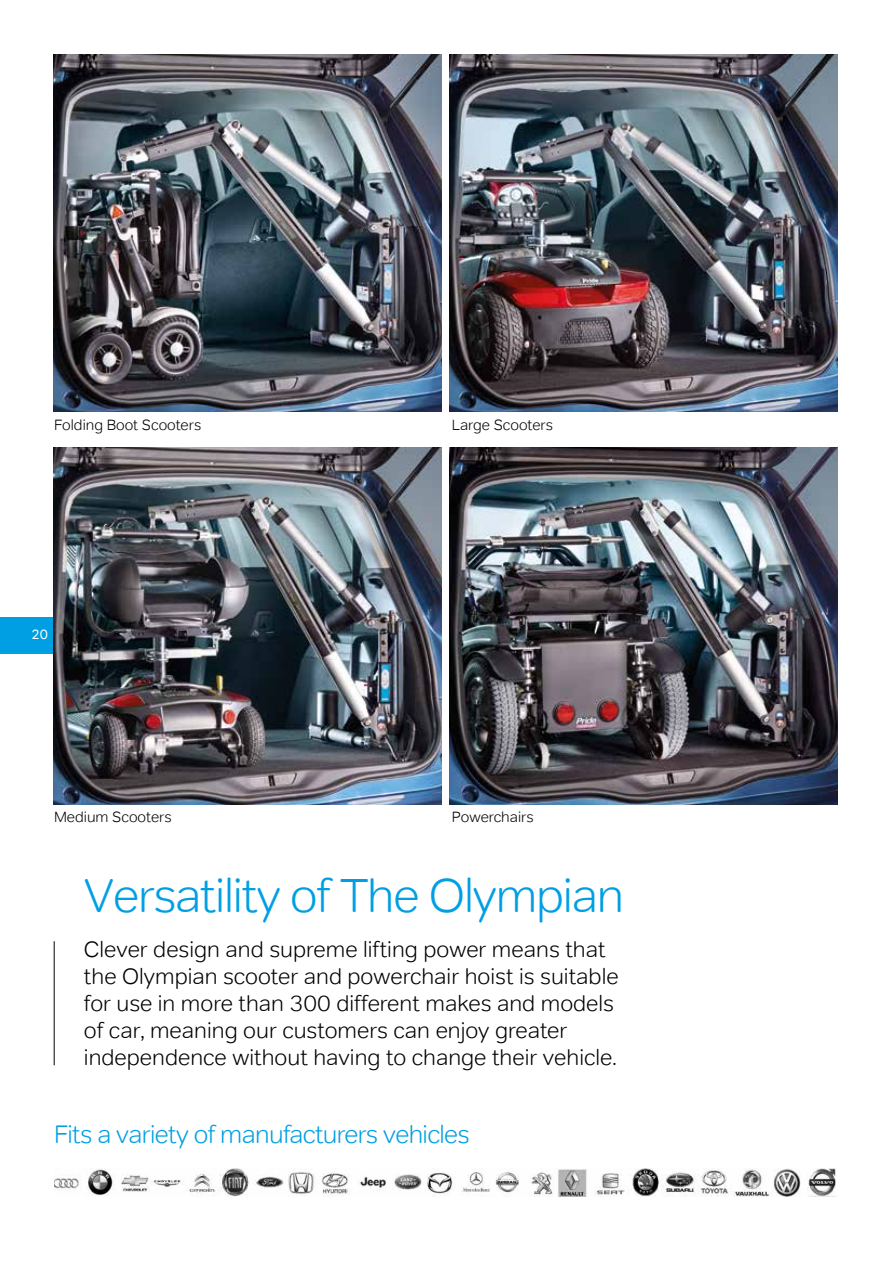
<style>
.page{position:relative;width:893px;height:1263px;background:#fff}
.page>*{position:absolute;margin:0;border:0;box-sizing:border-box;transform-origin:0 0}
.t1{font:300 48px "Tondo";letter-spacing:-.025em;color:#009fe3}
.t2{font:300 25.5px "Tondo";letter-spacing:-.025em;color:#009fe3}
.t3{font:300 22.5px/27px "Tondo";color:#000}
.t4{font:300 15px "Tondo";color:#000}
.t5{font:13.5px "Tondo";color:#fff}
</style>
<div class="page">
<div style="left:0;top:617px;width:54px;height:36px;background:#009fe3"></div>
<img style="left:54px;top:54px;width:388px;height:358px">
<img style="left:54px;top:447px;width:388px;height:358px">
<img style="left:450px;top:54px;width:388px;height:358px">
<img style="left:450px;top:447px;width:388px;height:358px">
<img style="left:54px;top:1169px;width:782px;height:28px">
<hr style="left:54px;top:941px;width:1px;height:124px;background:#000">
<p class="t4" style="left:54px;top:415px;width:149px">Folding Boot Scooters</p>
<p class="t4" style="left:452px;top:415px;width:103px">Large Scooters</p>
<p class="t5" style="left:32px;top:626px;width:18px">20</p>
<p class="t4" style="left:54px;top:807px;width:119px">Medium Scooters</p>
<p class="t4" style="left:452px;top:807px;width:83px">Powerchairs</p>
<h1 class="t1" style="left:84px;top:866px;width:542px">Versatility of The Olympian</h1>
<p class="t3" style="left:84px;top:936px;width:536px">Clever design and supreme lifting power means that the Olympian scooter and powerchair hoist is suitable for use in more than 300 different makes and models of car, meaning our customers can enjoy greater independence without having to change their vehicle.</p>
<p class="t2" style="left:54px;top:1119px;width:417px">Fits a variety of manufacturers vehicles</p>
</div>
